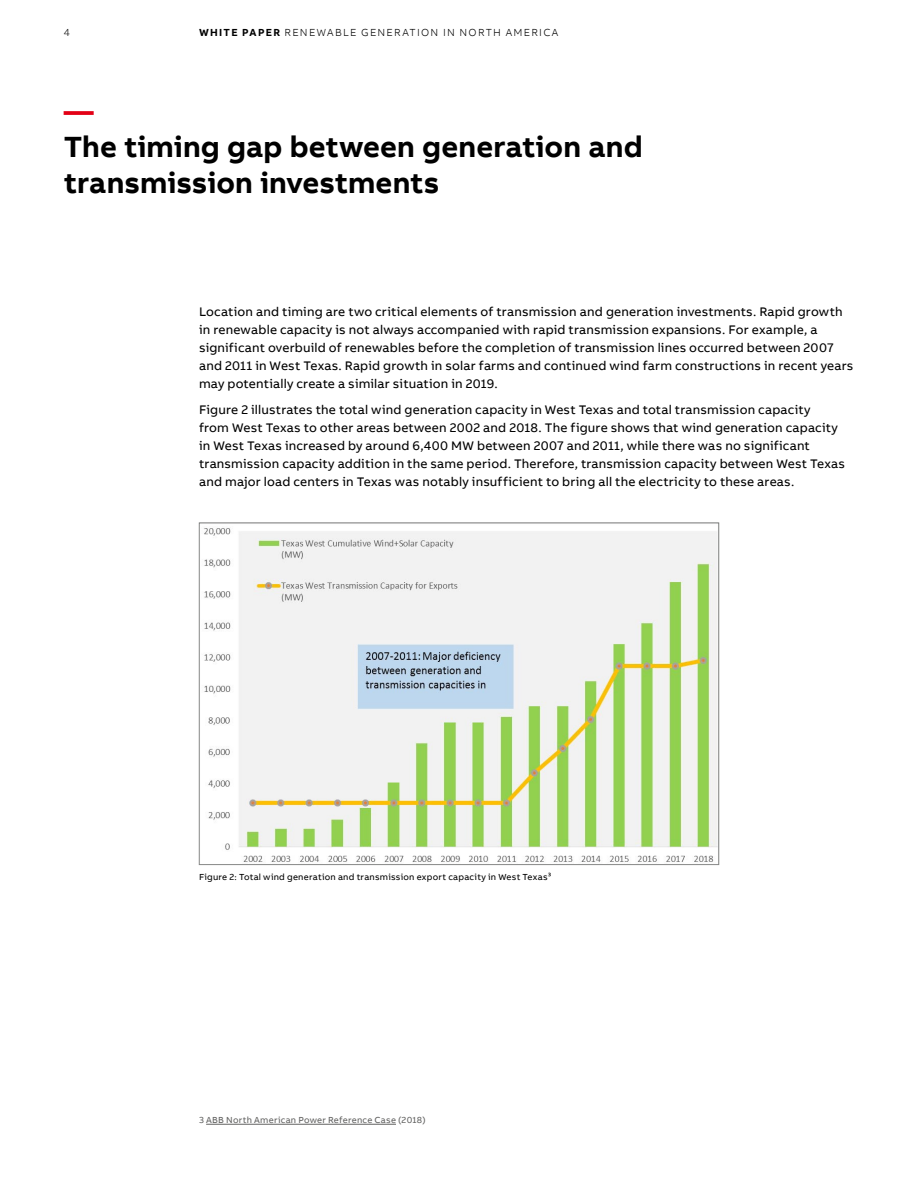
<style>
.page{position:relative;width:918px;height:1188px;background:#fff}
.page>*{position:absolute;margin:0;border:0;box-sizing:border-box;transform-origin:0 0}
.t1{font:700 30px/36px "AB Bvoice";color:#000}
.t2{font:700 30px "AB Bvoice";color:#e30015}
.t3{font:12.75px/18px "AB Bvoice";letter-spacing:.015em;color:#000}
.t4{font:300 10.5px "AB Bvoice";letter-spacing:.12em;color:#000}
.t5{font:9px "AB Bvoice";letter-spacing:.025em;color:#000}
.t6{font:9px "AB Bvoice";letter-spacing:.03em;color:#626261}
.s1{font-weight:700}
</style>
<div class="page">
<img style="left:204px;top:528px;width:513px;height:334px">
<hr style="left:206px;top:1124px;width:190px;height:1px;background:#626261">
<p class="t4" style="left:64px;top:26px;width:8px">4</p>
<p class="t4" style="left:199px;top:26px;width:361px"><span class="s1">WHITE PAPER</span> RENEWABLE GENERATION IN NORTH AMERICA</p>
<h1 class="t2" style="left:64px;top:92px;width:31px">—</h1>
<h1 class="t1" style="left:64px;top:129px;width:580px">The timing gap between generation and transmission investments</h1>
<p class="t3" style="left:199px;top:303px;width:656px">Location and timing are two critical elements of transmission and generation investments. Rapid growth in renewable capacity is not always accompanied with rapid transmission expansions. For example, a significant overbuild of renewables before the completion of transmission lines occurred between 2007 and 2011 in West Texas. Rapid growth in solar farms and continued wind farm constructions in recent years may potentially create a similar situation in 2019.</p>
<p class="t3" style="left:199px;top:401px;width:648px">Figure 2 illustrates the total wind generation capacity in West Texas and total transmission capacity<br>from West Texas to other areas between 2002 and 2018. The figure shows that wind generation capacity in West Texas increased by around 6,400 MW between 2007 and 2011, while there was no significant transmission capacity addition in the same period. Therefore, transmission capacity between West Texas and major load centers in Texas was notably insufficient to bring all the electricity to these areas.</p>
<p class="t5" style="left:199px;top:872px;width:354px">Figure 2: Total wind generation and transmission export capacity in West Texas³</p>
<p class="t6" style="left:199px;top:1114px;width:228px">3 ABB North American Power Reference Case (2018)</p>
</div>
